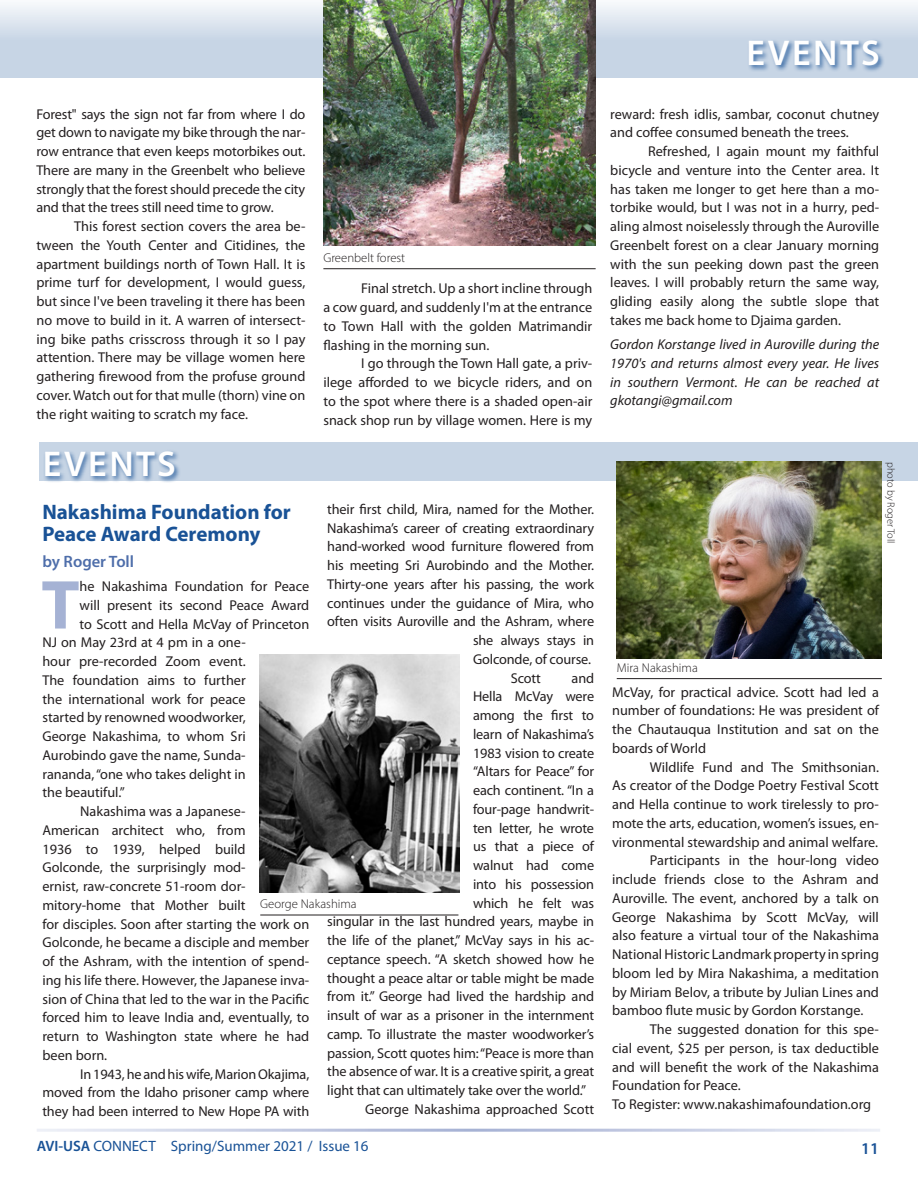
<style>
.page{position:relative;width:918px;height:1188px;background:#fff}
.page>*{position:absolute;margin:0;border:0;box-sizing:border-box;transform-origin:0 0}
._1st_paragraph{font:700 69.9px "Myriad Pro";color:#a5b2d4}
.main_head{font:600 36px "Myriad Pro";letter-spacing:.07em;color:#fff}
.head_to_article{font:700 21px/21.8px "Myriad Pro";color:#195296}
.author{font:600 16.5px "Myriad Pro";color:#4e6eaa}
.t1{font:600 16.5px "Myriad Pro";color:#195296}
.t2{font:15px "Myriad Pro";color:#195296}
.text{font:14.25px/18.8px "Myriad Pro";letter-spacing:-.005em;color:#231f20;text-align:justify}
._1st_paragraph-2{font:14.25px "Myriad Pro";color:#231f20}
._1st_par_in_text_aft{font:14.25px/18.8px "Myriad Pro";letter-spacing:-.01em;color:#231f20;text-align:justify}
.author_itals{font:italic 14.25px/18.8px "Myriad Pro";color:#231f20;text-align:justify}
.t3{font:300 12.75px "Myriad Pro";color:#231f20}
.caption_no_rule{font:300 10.5px "Myriad Pro";color:#231f20}
.s1{font-weight:600}
</style>
<div class="page">
<div style="left:0;top:0;width:918px;height:78px;background:linear-gradient(to bottom,#edf1f7,#bbcce0)"></div>
<hr style="left:0;top:0;width:1px;height:77px;background:#195296">
<div style="left:747px;top:38px;width:138px;height:34px;background:#195296;opacity:.75"></div>
<div style="left:39px;top:443px;width:879px;height:38px;background:#c7d5e5"></div>
<div style="left:43px;top:449px;width:139px;height:34px;background:#195296;opacity:.75"></div>
<img style="left:617px;top:462px;width:265px;height:197px">
<hr style="left:617px;top:678px;width:265px;height:1px;background:#231f20">
<img style="left:259px;top:654px;width:201px;height:238px">
<hr style="left:260px;top:915px;width:198px;height:1px;background:#231f20">
<img style="left:323px;top:0;width:273px;height:245px">
<hr style="left:323px;top:268px;width:273px;height:1px;background:#231f20">
<p class="main_head" style="left:747px;top:30px;width:135px">EVENTS</p>
<p class="_1st_par_in_text_aft" style="left:36px;top:104px;width:270px">Forest" says the sign not far from where I do get down to navigate my bike through the nar&shy;row entrance that even keeps motorbikes out.<br>There are many in the Greenbelt who believe strongly that the forest should precede the city and that the trees still need time to grow.</p>
<p class="text" style="left:36px;top:217px;width:270px;text-indent:38px">This forest section covers the area be&shy;tween the Youth Center and Citidines, the apartment buildings north of Town Hall. It is prime turf for development, I would guess, but since I've been traveling it there has been no move to build in it. A warren of intersect&shy;ing bike paths crisscross through it so I pay attention. There may be village women here gathering firewood from the profuse ground cover. Watch out for that mulle (thorn) vine on the right waiting to scratch my face.</p>
<p class="t3" style="left:323px;top:250px;width:83px">Greenbelt forest</p>
<p class="text" style="left:323px;top:279px;width:270px;text-indent:38px">Final stretch. Up a short incline through a cow guard, and suddenly I'm at the entrance to Town Hall with the golden Matrimandir flashing in the morning sun.</p>
<p class="text" style="left:323px;top:354px;width:270px;text-indent:38px">I go through the Town Hall gate, a priv&shy;ilege afforded to we bicycle riders, and on to the spot where there is a shaded open-air snack shop run by village women. Here is my</p>
<p class="main_head" style="left:43px;top:441px;width:135px">EVENTS</p>
<p class="head_to_article" style="left:42px;top:500px;width:250px">Nakashima Foundation for<br>Peace Award Ceremony</p>
<p class="author" style="left:42px;top:551px;width:93px">by Roger Toll</p>
<p class="_1st_paragraph" style="left:41px;top:559px;width:40px">T</p>
<p class="_1st_paragraph-2" style="left:80px;top:577px;width:231px">he Nakashima Foundation for Peace</p>
<p class="text" style="left:327px;top:500px;width:268px;text-align:right">their first child, Mira, named for the Mother.<br>Nakashima’s career of creating extraordinary hand-worked wood furniture flowered from his meeting Sri Aurobindo and the Mother.<br>Thirty-one years after his passing, the work continues under the guidance of Mira, who often visits Auroville and the Ashram, where she always stays in<br>Golconde, of course.</p>
<p class="text" style="left:511px;top:668px;width:32px">Scott</p>
<p class="text" style="left:572px;top:668px;width:24px">and</p>
<p class="text" style="left:473px;top:687px;width:123px">Hella McVay were</p>
<p class="text" style="left:473px;top:706px;width:123px">among the first to</p>
<p class="text" style="left:473px;top:725px;width:123px">learn of Nakashima’s</p>
<p class="text" style="left:473px;top:743px;width:123px">1983 vision to create</p>
<p class="text" style="left:473px;top:762px;width:123px">“Altars for Peace” for</p>
<p class="text" style="left:473px;top:781px;width:123px">each continent. “In a</p>
<p class="text" style="left:473px;top:800px;width:123px">four-page handwrit-</p>
<p class="text" style="left:473px;top:818px;width:123px">ten letter, he wrote</p>
<p class="text" style="left:473px;top:837px;width:123px">us that a piece of</p>
<p class="text" style="left:473px;top:856px;width:123px">walnut had come</p>
<p class="text" style="left:473px;top:875px;width:123px">into his possession</p>
<p class="text" style="left:473px;top:893px;width:123px">which he felt was</p>
<p class="text" style="left:327px;top:912px;width:268px">singular in the last hundred years, maybe in</p>
<p class="text" style="left:327px;top:931px;width:268px">the life of the planet,” McVay says in his ac-</p>
<p class="text" style="left:327px;top:950px;width:268px">ceptance speech. “A sketch showed how he</p>
<p class="text" style="left:327px;top:968px;width:268px">thought a peace altar or table might be made</p>
<p class="text" style="left:327px;top:987px;width:268px">from it.” George had lived the hardship and</p>
<p class="text" style="left:327px;top:1006px;width:268px">insult of war as a prisoner in the internment</p>
<p class="text" style="left:327px;top:1025px;width:268px">camp. To illustrate the master woodworker’s</p>
<p class="text" style="left:327px;top:1043px;width:268px">passion, Scott quotes him: “Peace is more than</p>
<p class="text" style="left:327px;top:1062px;width:268px">the absence of war. It is a creative spirit, a great</p>
<p class="text" style="left:327px;top:1081px;width:260px">light that can ultimately take over the world.”</p>
<p class="text" style="left:365px;top:1100px;width:231px">George Nakashima approached Scott</p>
<p class="_1st_paragraph-2" style="left:80px;top:596px;width:231px">will present its second Peace Award</p>
<p class="_1st_paragraph-2" style="left:80px;top:615px;width:231px">to Scott and Hella McVay of Princeton</p>
<p class="_1st_paragraph-2" style="left:42px;top:634px;width:205px">NJ on May 23rd at 4 pm in a one-</p>
<p class="_1st_paragraph-2" style="left:42px;top:652px;width:205px">hour pre-recorded Zoom event.</p>
<p class="_1st_paragraph-2" style="left:42px;top:671px;width:205px">The foundation aims to further</p>
<p class="_1st_paragraph-2" style="left:42px;top:690px;width:205px">the international work for peace</p>
<p class="_1st_paragraph-2" style="left:42px;top:709px;width:205px">started by renowned woodworker,</p>
<p class="_1st_paragraph-2" style="left:42px;top:727px;width:205px">George Nakashima, to whom Sri</p>
<p class="_1st_paragraph-2" style="left:42px;top:746px;width:205px">Aurobindo gave the name, Sunda-</p>
<p class="_1st_paragraph-2" style="left:42px;top:765px;width:205px">rananda, “one who takes delight in</p>
<p class="_1st_paragraph-2" style="left:42px;top:784px;width:84px">the beautiful.”</p>
<p class="text" style="left:42px;top:802px;width:268px;text-align:left;text-indent:38px">Nakashima was a Japanese-<br>American architect who, from<br>1936 to 1939, helped build Golconde, the surprisingly mod-<br>ernist, raw-concrete 51-room dor&shy;mitory-home that Mother built<br>for disciples. Soon after starting the work on Golconde, he became a disciple and member of the Ashram, with the intention of spend&shy;ing his life there. However, the Japanese inva&shy;sion of China that led to the war in the Pacific forced him to leave India and, eventually, to return to Washington state where he had been born.</p>
<p class="text" style="left:42px;top:1064px;width:268px;text-indent:38px">In 1943, he and his wife, Marion Okajima, moved from the Idaho prisoner camp where they had been interred to New Hope PA with</p>
<p class="t3" style="left:260px;top:896px;width:98px">George Nakashima</p>
<p class="text" style="left:610px;top:104px;width:270px">reward: fresh idlis, sambar, coconut chutney and coffee consumed beneath the trees.</p>
<p class="text" style="left:610px;top:142px;width:270px;text-indent:38px">Refreshed, I again mount my faithful bicycle and venture into the Center area. It has taken me longer to get here than a mo&shy;torbike would, but I was not in a hurry, ped&shy;aling almost noiselessly through the Auroville Greenbelt forest on a clear January morning with the sun peeking down past the green leaves. I will probably return the same way, gliding easily along the subtle slope that takes me back home to Djaima garden.</p>
<p class="author_itals" style="left:610px;top:335px;width:270px">Gordon Korstange lived in Auroville during the 1970's and returns almost every year. He lives in southern Vermont. He can be reached at gkotangi@gmail.com</p>
<p class="t3" style="left:617px;top:660px;width:83px">Mira Nakashima</p>
<p class="caption_no_rule" style="left:897px;top:462px;width:83px;rotate:90deg">photo by Roger Toll</p>
<p class="text" style="left:612px;top:682px;width:268px">McVay, for practical advice. Scott had led a number of foundations: He was president of the Chautauqua Institution and sat on the boards of World</p>
<p class="text" style="left:612px;top:757px;width:268px;text-indent:38px">Wildlife Fund and The Smithsonian.<br>As creator of the Dodge Poetry Festival Scott and Hella continue to work tirelessly to pro&shy;mote the arts, education, women’s issues, en&shy;vironmental stewardship and animal welfare.</p>
<p class="text" style="left:612px;top:851px;width:268px;text-indent:38px">Participants in the hour-long video include friends close to the Ashram and Auroville. The event, anchored by a talk on George Nakashima by Scott McVay, will also feature a virtual tour of the Nakashima National Historic Landmark property in spring bloom led by Mira Nakashima, a meditation by Miriam Belov, a tribute by Julian Lines and bamboo flute music by Gordon Korstange.</p>
<p class="text" style="left:612px;top:1020px;width:268px;text-indent:38px">The suggested donation for this spe&shy;cial event, $25 per person, is tax deductible and will benefit the work of the Nakashima Foundation for Peace.</p>
<p class="text" style="left:612px;top:1095px;width:261px">To Register: www.nakashimafoundation.org</p>
<p class="t2" style="left:37px;top:1137px;width:333px"><span class="s1">AVI-USA</span> CONNECT Spring/Summer 2021 / Issue 16</p>
<p class="t1" style="left:861px;top:1138px;width:19px">11</p>
</div>
